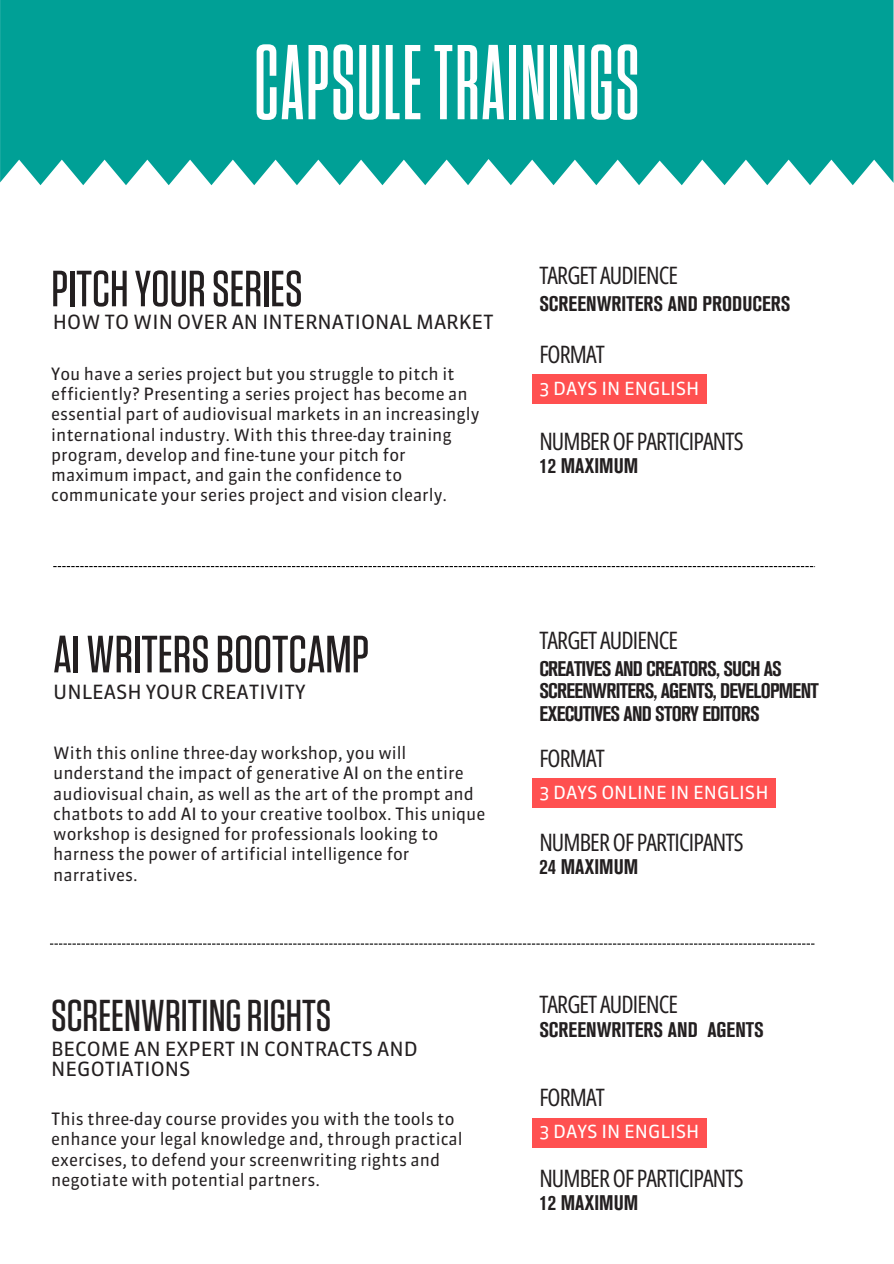
<style>
.page{position:relative;width:894px;height:1264px;background:#fff}
.page>*{position:absolute;margin:0;border:0;box-sizing:border-box;transform-origin:0 0}
.t1{font:106.05px "Tungsten Compressed Semibld";letter-spacing:.025em;color:#fff}
.t2{font:500 52.35px "Tungsten";color:#231f20}
.t3{font:500 50.85px "Tungsten";color:#231f20}
.t4{font:500 44.55px "Tungsten";color:#231f20}
.t5{font:24px "Open Sans Condensed";letter-spacing:-.035em;color:#231f20}
.t6{font:700 condensed 21px/22.5px "Akzidenz Grotesk BQ";letter-spacing:-.035em;color:#231f20}
.t7{font:700 condensed 21px "Akzidenz Grotesk BQ";color:#231f20}
.t8{font:19.5px/20.2px "Sanuk";color:#231f20}
.t9{font:18px "Sanuk";color:#fff}
.t10{font:16.95px/20.2px "Sanuk";color:#231f20}
</style>
<div class="page">
<svg style="left:0;top:0;width:893px;height:185px;fill:#00a096"></svg>
<div style="left:532px;top:778px;width:243px;height:29px;background:#ff5050"></div>
<div style="left:532px;top:374px;width:174px;height:30px;background:#ff5050"></div>
<svg style="left:53px;top:566px;width:761px;height:1px"></svg>
<svg style="left:50px;top:943px;width:764px;height:1px"></svg>
<div style="left:532px;top:1117px;width:174px;height:30px;background:#ff5050"></div>
<h5 class="t1" style="left:254px;top:34px;width:385px">CAPSULETRAININGS</h5>
<p class="t3" style="left:51px;top:265px;width:253px">PITCHYOURSERIES</p>
<h6 class="t8" style="left:53px;top:312px;width:442px">HOW TO WIN OVER AN INTERNATIONAL MARKET</h6>
<h1 class="t10" style="left:51px;top:363px;width:429px">You have a series project but you struggle to pitch it efficiently? Presenting a series project has become an essential part of audiovisual markets in an increasingly international industry. With this three-day training program, develop and fine-tune your pitch for maximum impact, and gain the confidence to communicate your series project and vision clearly.</h1>
<h4 class="t5" style="left:539px;top:258px;width:140px">TARGET AUDIENCE</h4>
<h5 class="t7" style="left:539px;top:292px;width:252px">SCREENWRITERS AND PRODUCERS</h5>
<h4 class="t5" style="left:539px;top:337px;width:67px">FORMAT</h4>
<h6 class="t9" style="left:539px;top:377px;width:162px">3 DAYS IN ENGLISH</h6>
<h5 class="t5" style="left:539px;top:424px;width:205px">NUMBEROF PARTICIPANTS</h5>
<h3 class="t7" style="left:539px;top:454px;width:100px">12 MAXIMUM</h3>
<h5 class="t2" style="left:53px;top:630px;width:317px">AIWRITERSBOOTCAMP</h5>
<h4 class="t8" style="left:53px;top:681px;width:254px">UNLEASH YOUR CREATIVITY</h4>
<h4 class="t10" style="left:53px;top:742px;width:433px">With this online three-day workshop, you will understand the impact of generative AI on the entire audiovisual chain, as well as the art of the prompt and chatbots to add AI to your creative toolbox. This unique workshop is designed for professionals looking to harness the power of artificial intelligence for narratives.</h4>
<h5 class="t4" style="left:51px;top:995px;width:281px">SCREENWRITINGRIGHTS</h5>
<h5 class="t8" style="left:51px;top:1038px;width:368px">BECOME AN EXPERT IN CONTRACTS AND<br>NEGOTIATIONS</h5>
<p class="t10" style="left:51px;top:1108px;width:413px">This three-day course provides you with the tools to enhance your legal knowledge and, through practical exercises, to defend your screenwriting rights and negotiate with potential partners.</p>
<h5 class="t5" style="left:539px;top:623px;width:140px">TARGET AUDIENCE</h5>
<p class="t6" style="left:539px;top:657px;width:281px">CREATIVES AND CREATORS, SUCH AS<br>SCREENWRITERS, AGENTS, DEVELOPMENT<br>EXECUTIVES AND STORY EDITORS</p>
<h2 class="t5" style="left:539px;top:741px;width:67px">FORMAT</h2>
<h2 class="t9" style="left:539px;top:780px;width:231px">3 DAYS ONLINE IN ENGLISH</h2>
<h4 class="t5" style="left:539px;top:825px;width:205px">NUMBEROF PARTICIPANTS</h4>
<p class="t7" style="left:539px;top:854px;width:100px">24 MAXIMUM</p>
<p class="t5" style="left:539px;top:987px;width:140px">TARGET AUDIENCE</p>
<h4 class="t7" style="left:539px;top:1018px;width:226px">SCREENWRITERS AND AGENTS</h4>
<h4 class="t5" style="left:539px;top:1080px;width:67px">FORMAT</h4>
<p class="t9" style="left:539px;top:1120px;width:162px">3 DAYS IN ENGLISH</p>
<h4 class="t5" style="left:539px;top:1161px;width:205px">NUMBEROF PARTICIPANTS</h4>
<h5 class="t7" style="left:539px;top:1190px;width:100px">12 MAXIMUM</h5>
</div>
